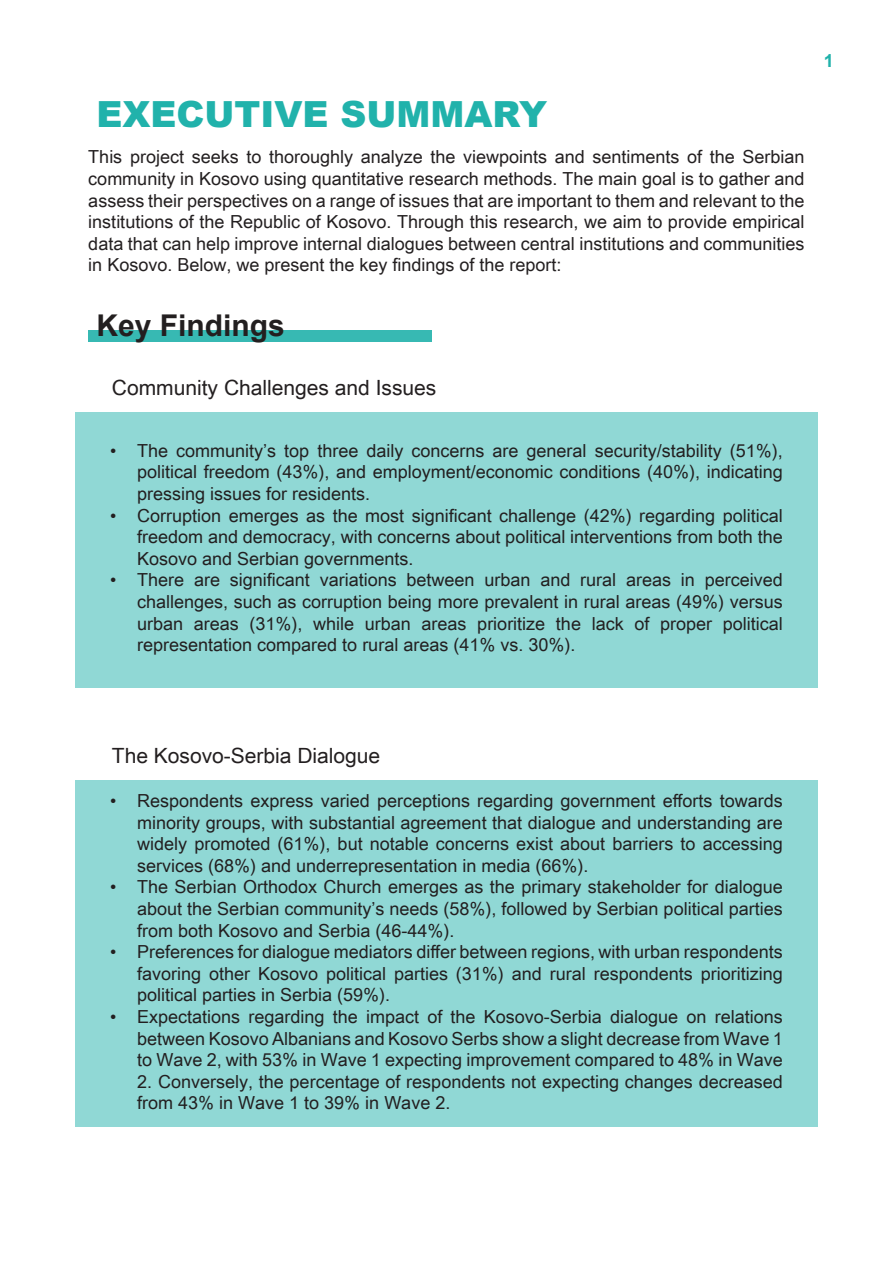
<style>
.page{position:relative;width:893px;height:1263px;background:#fff}
.page>*{position:absolute;margin:0;border:0;box-sizing:border-box;transform-origin:0 0}
.t1{font:900 36px "Arial";color:#21b2ab}
.t2{font:700 30px "Arial";color:#231f20}
.t3{font:21px "Arial Unicode MS";color:#231f20}
.t4{font:18px/21.6px "Arial Unicode MS";color:#231f20;text-align:justify}
.t5{font:700 18px "Arial";color:#21b2ab}
</style>
<div class="page">
<div style="left:75px;top:780px;width:743px;height:347px;background:#90d8d5"></div>
<div style="left:75px;top:412px;width:743px;height:275px;background:#90d8d5"></div>
<div style="left:88px;top:331px;width:344px;height:11px;background:#37b9b3"></div>
<p class="t1" style="left:97px;top:88px;width:452px">EXECUTIVE SUMMARY</p>
<p class="t4" style="left:88px;top:146px;width:718px">This project seeks to thoroughly analyze the viewpoints and sentiments of the Serbian community in Kosovo using quantitative research methods. The main goal is to gather and assess their perspectives on a range of issues that are important to them and relevant to the institutions of the Republic of Kosovo. Through this research, we aim to provide empirical data that can help improve internal dialogues between central institutions and communities in Kosovo. Below, we present the key findings of the report:</p>
<p class="t2" style="left:97px;top:305px;width:190px">Key Findings</p>
<p class="t3" style="left:112px;top:373px;width:326px">Community Challenges and Issues</p>
<p class="t4" style="left:137px;top:439px;width:647px;text-indent:-27px">• The community’s top three daily concerns are general security/stability (51%), political freedom (43%), and employment/economic conditions (40%), indicating pressing issues for residents.</p>
<p class="t4" style="left:137px;top:504px;width:647px;text-indent:-27px">• Corruption emerges as the most significant challenge (42%) regarding political freedom and democracy, with concerns about political interventions from both the Kosovo and Serbian governments.</p>
<p class="t4" style="left:137px;top:569px;width:647px;text-indent:-27px">• There are significant variations between urban and rural areas in perceived challenges, such as corruption being more prevalent in rural areas (49%) versus urban areas (31%), while urban areas prioritize the lack of proper political representation compared to rural areas (41% vs. 30%).</p>
<p class="t5" style="left:824px;top:49px;width:12px">1</p>
<p class="t3" style="left:112px;top:741px;width:270px">The Kosovo-Serbia Dialogue</p>
<p class="t4" style="left:137px;top:789px;width:647px;text-indent:-27px">• Respondents express varied perceptions regarding government efforts towards minority groups, with substantial agreement that dialogue and understanding are widely promoted (61%), but notable concerns exist about barriers to accessing services (68%) and underrepresentation in media (66%).</p>
<p class="t4" style="left:137px;top:876px;width:647px;text-indent:-27px">• The Serbian Orthodox Church emerges as the primary stakeholder for dialogue about the Serbian community’s needs (58%), followed by Serbian political parties from both Kosovo and Serbia (46-44%).</p>
<p class="t4" style="left:137px;top:941px;width:647px;text-indent:-27px">• Preferences for dialogue mediators differ between regions, with urban respondents favoring other Kosovo political parties (31%) and rural respondents prioritizing political parties in Serbia (59%).</p>
<p class="t4" style="left:137px;top:1005px;width:647px;text-indent:-27px">• Expectations regarding the impact of the Kosovo-Serbia dialogue on relations between Kosovo Albanians and Kosovo Serbs show a slight decrease from Wave 1 to Wave 2, with 53% in Wave 1 expecting improvement compared to 48% in Wave</p>
<p class="t4" style="left:137px;top:1070px;width:647px">2. Conversely, the percentage of respondents not expecting changes decreased from 43% in Wave 1 to 39% in Wave 2.</p>
</div>
